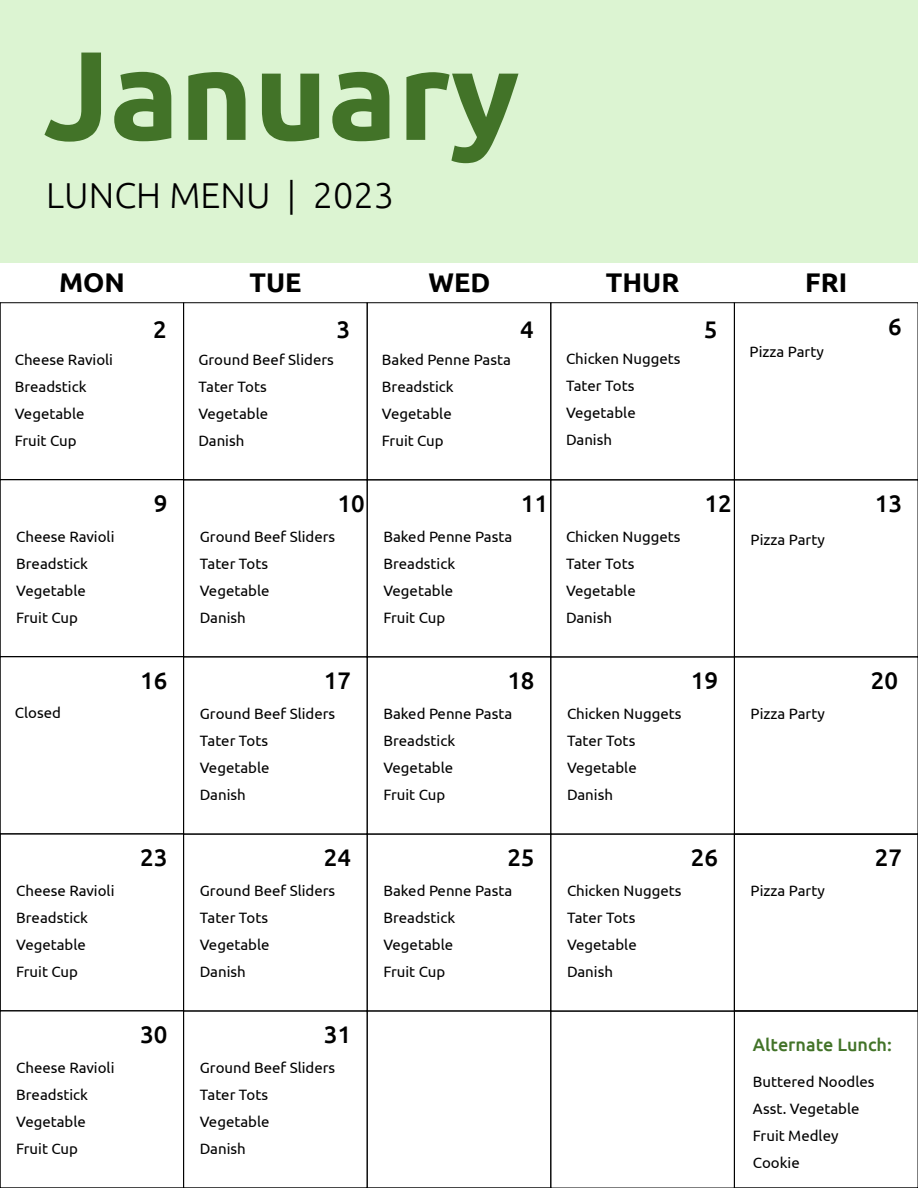
<style>
.page{position:relative;width:918px;height:1188px;background:#fff}
.page>*{position:absolute;margin:0;border:0;box-sizing:border-box;transform-origin:0 0}
.t1{font:700 126px "Ubuntu";color:#427328}
.t2{font:300 36px "Ubuntu";color:#000}
.t3{font:700 27px "Ubuntu";color:#000}
.t4{font:500 24px "Ubuntu";color:#000}
.t5{font:500 18px "Ubuntu";color:#427328}
.t6{font:15px/27px "Ubuntu";color:#000}
</style>
<div class="page">
<div style="left:0;top:0;width:918px;height:263px;background:#dcf4d2"></div>
<div style="left:367px;top:303px;width:184px;height:177px;border:1px solid #000"></div>
<div style="left:551px;top:303px;width:184px;height:177px;border:1px solid #000"></div>
<div style="left:367px;top:657px;width:184px;height:177px;border:1px solid #000"></div>
<div style="left:0;top:657px;width:184px;height:177px;border:1px solid #000"></div>
<div style="left:367px;top:480px;width:184px;height:177px;border:1px solid #000"></div>
<div style="left:0;top:480px;width:184px;height:177px;border:1px solid #000"></div>
<div style="left:183px;top:834px;width:184px;height:177px;border:1px solid #000"></div>
<div style="left:0;top:303px;width:184px;height:177px;border:1px solid #000"></div>
<div style="left:0;top:834px;width:184px;height:177px;border:1px solid #000"></div>
<div style="left:551px;top:480px;width:184px;height:177px;border:1px solid #000"></div>
<div style="left:734px;top:834px;width:184px;height:177px;border:1px solid #000"></div>
<div style="left:367px;top:834px;width:184px;height:177px;border:1px solid #000"></div>
<div style="left:551px;top:834px;width:184px;height:177px;border:1px solid #000"></div>
<div style="left:367px;top:1011px;width:184px;height:177px;border:1px solid #000"></div>
<div style="left:551px;top:1011px;width:184px;height:177px;border:1px solid #000"></div>
<h1 class="t1" style="left:43px;top:19px;width:478px">January</h1>
<h2 class="t2" style="left:46px;top:180px;width:349px">LUNCH MENU | 2023</h2>
<h3 class="t3" style="left:59px;top:271px;width:67px">MON</h3>
<h3 class="t3" style="left:250px;top:271px;width:54px">TUE</h3>
<h3 class="t3" style="left:428px;top:271px;width:63px">WED</h3>
<h3 class="t3" style="left:606px;top:271px;width:75px">THUR</h3>
<h3 class="t3" style="left:805px;top:271px;width:44px">FRI</h3>
<p class="t6" style="left:15px;top:347px;width:100px">Cheese Ravioli<br>Breadstick<br>Vegetable<br>Fruit Cup</p>
<p class="t6" style="left:16px;top:524px;width:100px">Cheese Ravioli<br>Breadstick<br>Vegetable<br>Fruit Cup</p>
<p class="t6" style="left:15px;top:699px;width:48px">Closed</p>
<p class="t6" style="left:16px;top:878px;width:100px">Cheese Ravioli<br>Breadstick<br>Vegetable<br>Fruit Cup</p>
<h3 class="t4" style="left:153px;top:314px;width:15px">2</h3>
<h3 class="t4" style="left:337px;top:314px;width:15px">3</h3>
<h3 class="t4" style="left:520px;top:314px;width:15px">4</h3>
<h3 class="t4" style="left:704px;top:314px;width:15px">5</h3>
<p class="t6" style="left:566px;top:346px;width:116px">Chicken Nuggets<br>Tater Tots<br>Vegetable<br>Danish</p>
<p class="t6" style="left:750px;top:339px;width:76px">Pizza Party</p>
<p class="t6" style="left:198px;top:348px;width:137px">Ground Beef Sliders<br>Tater Tots<br>Vegetable<br>Danish</p>
<p class="t6" style="left:382px;top:348px;width:130px">Baked Penne Pasta<br>Breadstick<br>Vegetable<br>Fruit Cup</p>
<h3 class="t4" style="left:154px;top:488px;width:15px">9</h3>
<h3 class="t4" style="left:337px;top:488px;width:29px">10</h3>
<h3 class="t4" style="left:521px;top:488px;width:29px">11</h3>
<h3 class="t4" style="left:705px;top:488px;width:29px">12</h3>
<p class="t6" style="left:200px;top:524px;width:137px">Ground Beef Sliders<br>Tater Tots<br>Vegetable<br>Danish</p>
<p class="t6" style="left:383px;top:524px;width:130px">Baked Penne Pasta<br>Breadstick<br>Vegetable<br>Fruit Cup</p>
<p class="t6" style="left:566px;top:524px;width:116px">Chicken Nuggets<br>Tater Tots<br>Vegetable<br>Danish</p>
<p class="t6" style="left:751px;top:527px;width:76px">Pizza Party</p>
<h3 class="t4" style="left:140px;top:665px;width:29px">16</h3>
<h3 class="t4" style="left:324px;top:665px;width:29px">17</h3>
<p class="t6" style="left:200px;top:701px;width:137px">Ground Beef Sliders<br>Tater Tots<br>Vegetable<br>Danish</p>
<h3 class="t4" style="left:507px;top:665px;width:29px">18</h3>
<p class="t6" style="left:383px;top:701px;width:130px">Baked Penne Pasta<br>Breadstick<br>Vegetable<br>Fruit Cup</p>
<p class="t6" style="left:567px;top:701px;width:116px">Chicken Nuggets<br>Tater Tots<br>Vegetable<br>Danish</p>
<h3 class="t4" style="left:691px;top:665px;width:29px">19</h3>
<p class="t6" style="left:751px;top:701px;width:76px">Pizza Party</p>
<h3 class="t4" style="left:140px;top:842px;width:29px">23</h3>
<h3 class="t4" style="left:324px;top:842px;width:29px">24</h3>
<p class="t6" style="left:200px;top:878px;width:137px">Ground Beef Sliders<br>Tater Tots<br>Vegetable<br>Danish</p>
<h3 class="t4" style="left:507px;top:842px;width:29px">25</h3>
<p class="t6" style="left:383px;top:878px;width:130px">Baked Penne Pasta<br>Breadstick<br>Vegetable<br>Fruit Cup</p>
<p class="t6" style="left:567px;top:878px;width:116px">Chicken Nuggets<br>Tater Tots<br>Vegetable<br>Danish</p>
<h3 class="t4" style="left:691px;top:842px;width:29px">26</h3>
<p class="t6" style="left:751px;top:878px;width:76px">Pizza Party</p>
<h3 class="t4" style="left:888px;top:311px;width:15px">6</h3>
<h3 class="t4" style="left:875px;top:488px;width:29px">13</h3>
<h3 class="t4" style="left:871px;top:666px;width:29px">20</h3>
<h3 class="t4" style="left:875px;top:842px;width:29px">27</h3>
<p class="t6" style="left:16px;top:1055px;width:100px">Cheese Ravioli<br>Breadstick<br>Vegetable<br>Fruit Cup</p>
<h3 class="t4" style="left:140px;top:1019px;width:29px">30</h3>
<h3 class="t4" style="left:324px;top:1019px;width:29px">31</h3>
<p class="t6" style="left:200px;top:1055px;width:137px">Ground Beef Sliders<br>Tater Tots<br>Vegetable<br>Danish</p>
<p class="t5" style="left:753px;top:1037px;width:140px">Alternate Lunch:</p>
<p class="t6" style="left:753px;top:1069px;width:123px">Buttered Noodles<br>Asst. Vegetable<br>Fruit Medley<br>Cookie</p>
</div>
